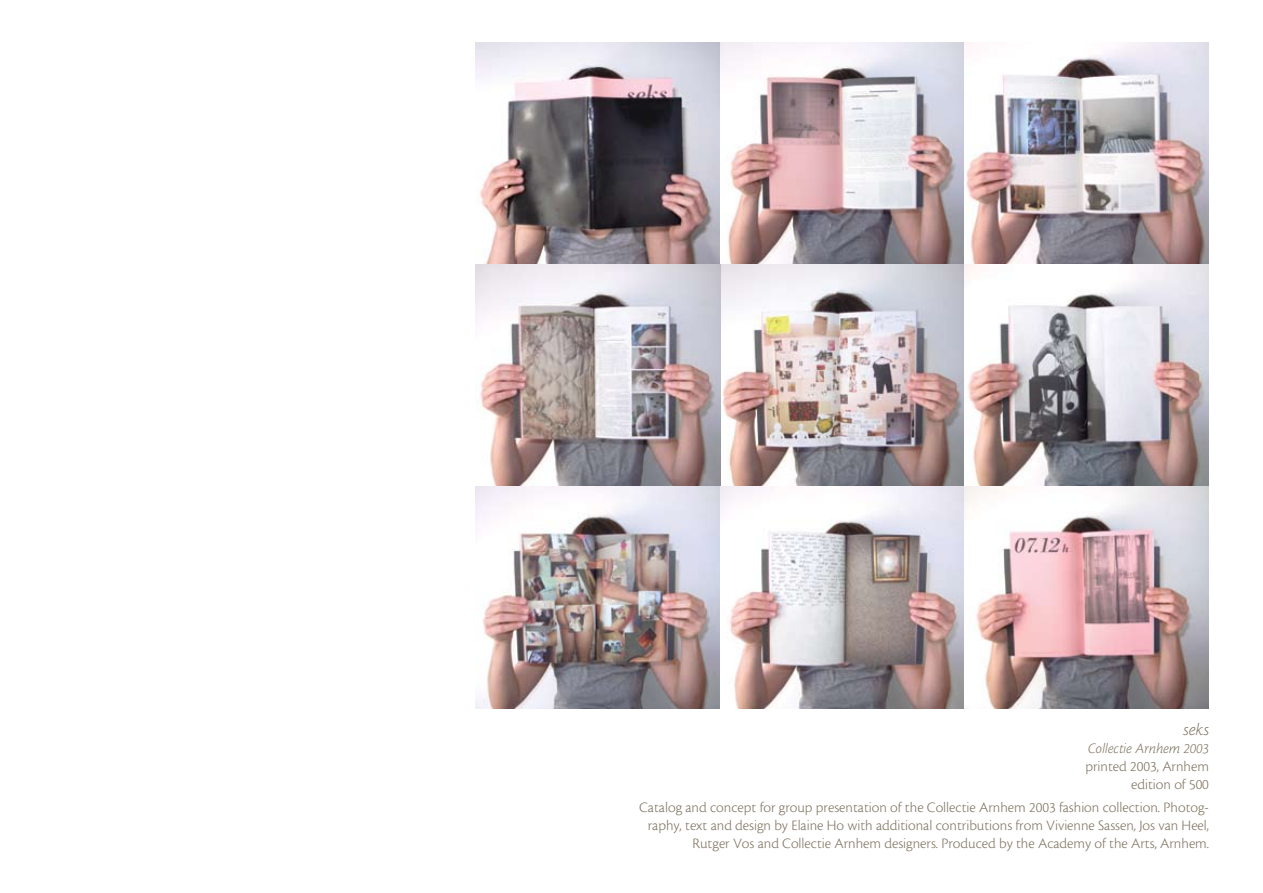
<style>
.page{position:relative;width:1263px;height:893px;background:#fff}
.page>*{position:absolute;margin:0;border:0;box-sizing:border-box;transform-origin:0 0}
.t1{font:italic 18px "Cronos MM";color:#7c715e}
.t2{font:15px/18px "Cronos MM";color:#7c715e;text-align:right}
.t3{font:italic 15px "Cronos MM";color:#7c715e}
</style>
<div class="page">
<img style="left:476px;top:43px;width:733px;height:666px">
<p class="t1" style="left:1183px;top:720px;width:27px">seks</p>
<p class="t3" style="left:1088px;top:740px;width:123px">Collectie Arnhem 2003</p>
<p class="t2" style="left:1085px;top:758px;width:125px">printed 2003, Arnhem edition of 500</p>
<p class="t2" style="left:639px;top:799px;width:571px">Catalog and concept for group presentation of the Collectie Arnhem 2003 fashion collection. Photog&shy;raphy, text and design by Elaine Ho with additional contributions from Vivienne Sassen, Jos van Heel,<br>Rutger Vos and Collectie Arnhem designers. Produced by the Academy of the Arts, Arnhem.</p>
</div>
